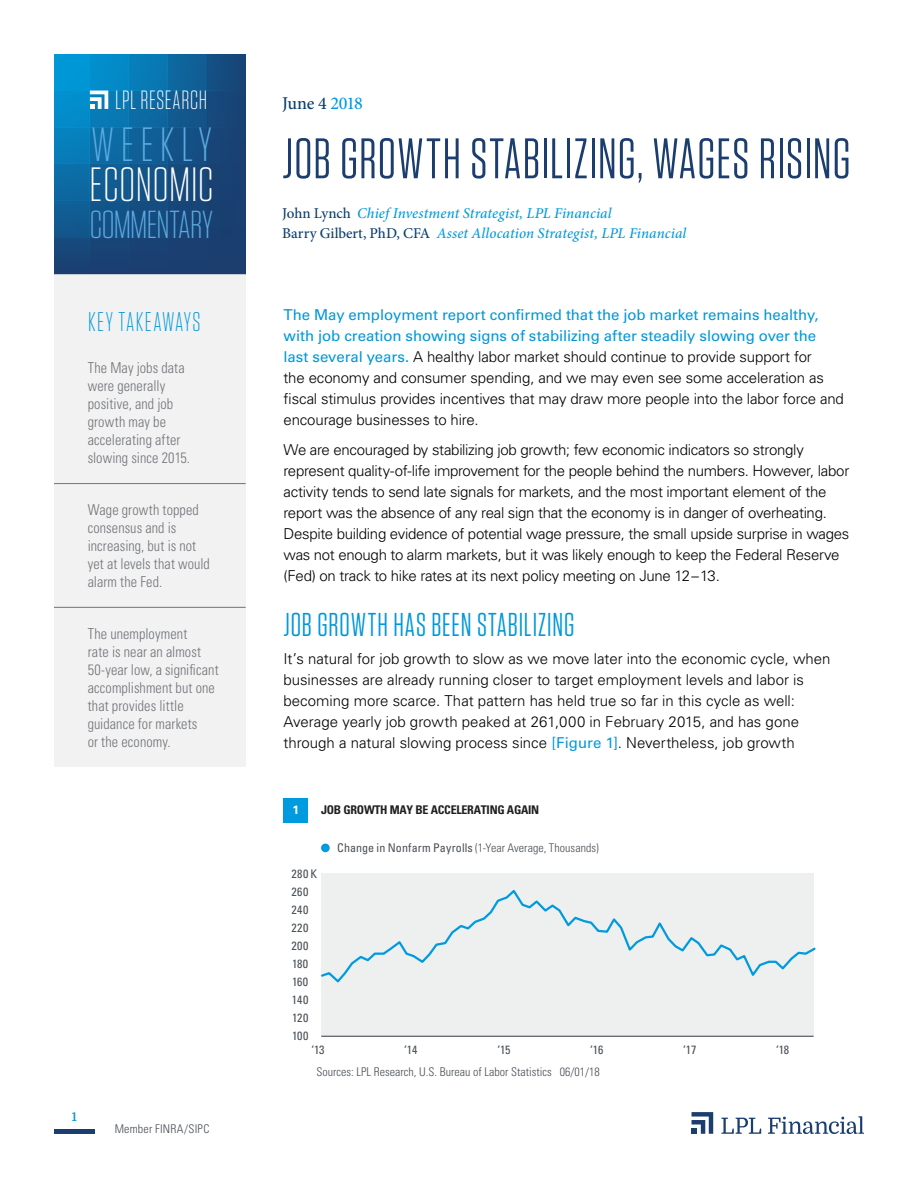
<style>
.page{position:relative;width:918px;height:1188px;background:#fff}
.page>*{position:absolute;margin:0;border:0;box-sizing:border-box;transform-origin:0 0}
.t1{font:57px "Tungsten Narrow";letter-spacing:.02em;color:#1b3e6f}
.t2{font:300 48px "Tungsten Narrow";letter-spacing:.015em;color:#fff;scale:1.04 1}
.t3{font:300 48px "Tungsten Narrow";letter-spacing:.135em;color:#5cabe2;scale:1.04 1}
.t4{font:300 39px "Tungsten Narrow";letter-spacing:-.015em;color:#5cabe2;scale:1.04 1}
.t5{font:33px "Tungsten Narrow";letter-spacing:.03em;color:#0098d8}
.t6{font:300 27px "Tungsten Narrow";letter-spacing:.055em;color:#0098d8}
.t7{font:300 26.25px "Tungsten Narrow";letter-spacing:.025em;color:#fff}
.t8{font:500 18px "Minion Pro";letter-spacing:-.03em;color:#0a3f72}
.t9{font:300 15px/21px "Univers LT Std";letter-spacing:-.015em;color:#000}
.t10{font:300 condensed 15px/18px "Univers LT Std";letter-spacing:.005em;color:#4b4f54;scale:.95 1}
.t11{font:italic 500 15px/19.5px "Minion Pro";letter-spacing:.005em;color:#009ade}
.t12{font:300 condensed 12px "Univers LT Std";color:#484f55}
.t13{font:condensed 12px/18px "Univers LT Std";letter-spacing:.03em;color:#484f55}
.t14{font:700 condensed 12px "Univers LT Std";letter-spacing:-.02em;color:#221f1f}
.t15{font:700 12px "Domine";color:#0098d8}
.t16{font:700 12px "Univers LT Std";color:#fff}
.s1{color:#009ade}
.s2{font-style:normal;color:#0a3f72}
.s3{font-weight:400;color:#0098d8}
.s4{font-weight:400;color:#009ade}
.s5{font-weight:400}
</style>
<div class="page">
<hr style="left:54px;top:1130px;width:40px;height:4px;background:#1b3e6f">
<svg style="left:90px;top:54px;width:39px;height:220px;background:#0d6ca5"></svg>
<div style="left:209px;top:54px;width:37px;height:220px;background:#184476"></div>
<svg style="left:168px;top:54px;width:38px;height:220px;background:#135387"></svg>
<svg style="left:129px;top:54px;width:39px;height:220px;background:#0f6198"></svg>
<svg style="left:54px;top:54px;width:36px;height:220px;background:#0878b3"></svg>
<div style="left:54px;top:164px;width:192px;height:36px;background:linear-gradient(to right,#0c6ca5,#1b3b6c)"></div>
<div style="left:54px;top:200px;width:192px;height:38px;background:linear-gradient(to right,#105c92,#1a3b6c)"></div>
<div style="left:54px;top:127px;width:192px;height:37px;background:linear-gradient(to right,#0582be,#1b3c6d)"></div>
<svg style="left:90px;top:91px;width:18px;height:18px"></svg>
<svg style="left:692px;top:1112px;width:21px;height:22px"></svg>
<svg style="left:721px;top:1118px;width:40px;height:16px"></svg>
<svg style="left:768px;top:1116px;width:96px;height:18px"></svg>
<div style="left:54px;top:275px;width:192px;height:492px;background:#efeff0"></div>
<hr style="left:54px;top:483px;width:192px;height:1px;background:#4b4f54">
<hr style="left:54px;top:607px;width:192px;height:1px;background:#4b4f54">
<div style="left:321px;top:873px;width:493px;height:163px;background:#eeefef"></div>
<div style="left:321px;top:844px;width:9px;height:8px;background:#009ade;border-radius:50%"></div>
<hr style="left:321px;top:1036px;width:493px;height:1px;background:#484f55">
<div style="left:284px;top:798px;width:24px;height:25px;background:#009ade"></div>
<svg style="left:321px;top:890px;width:495px;height:93px"></svg>
<h3 class="t7" style="left:115px;top:87px;width:93px">LPL RESEARCH</h3>
<h2 class="t3" style="left:91px;top:121px;width:117px">WEEKLY</h2>
<h2 class="t2" style="left:90px;top:161px;width:121px">ECONOMIC</h2>
<h3 class="t4" style="left:90px;top:205px;width:120px">COMMENTARY</h3>
<h3 class="t6" style="left:88px;top:308px;width:114px">KEY TAKEAWAYS</h3>
<p class="t10" style="left:88px;top:359px;width:109px">The May jobs data were generally positive, and job growth may be accelerating after slowing since 2015.</p>
<p class="t10" style="left:88px;top:501px;width:130px">Wage growth topped consensus and is increasing, but is not yet at levels that would alarm the Fed.</p>
<p class="t10" style="left:88px;top:624px;width:139px">The unemployment<br>rate is near an almost<br>50-year low, a significant accomplishment but one that provides little guidance for markets<br>or the economy.</p>
<p class="t15" style="left:72px;top:1110px;width:6px">1</p>
<p class="t12" style="left:115px;top:1122px;width:96px">Member FINRA/SIPC</p>
<p class="t8" style="left:282px;top:91px;width:82px">June 4 <span class="s1">2018</span></p>
<h1 class="t1" style="left:282px;top:130px;width:570px">JOB GROWTH STABILIZING, WAGES RISING</h1>
<p class="t11" style="left:282px;top:204px;width:406px"><span class="s2">John Lynch</span> Chief Investment Strategist, LPL Financial<br><span class="s2">Barry Gilbert, PhD, CFA</span> Asset Allocation Strategist, LPL Financial</p>
<p class="t9" style="left:284px;top:304px;width:562px"><span class="s3">The May employment report confirmed that the job market remains healthy, with job creation showing signs of stabilizing after steadily slowing over the last several years.</span> A healthy labor market should continue to provide support for<br>the economy and consumer spending, and we may even see some acceleration as fiscal stimulus provides incentives that may draw more people into the labor force and encourage businesses to hire.</p>
<p class="t9" style="left:284px;top:439px;width:567px">We are encouraged by stabilizing job growth; few economic indicators so strongly represent quality-of-life improvement for the people behind the numbers. However, labor activity tends to send late signals for markets, and the most important element of the report was the absence of any real sign that the economy is in danger of overheating.<br>Despite building evidence of potential wage pressure, the small upside surprise in wages was not enough to alarm markets, but it was likely enough to keep the Federal Reserve (Fed) on track to hike rates at its next policy meeting on June 12–13.</p>
<h3 class="t5" style="left:284px;top:609px;width:292px">JOB GROWTH HAS BEEN STABILIZING</h3>
<p class="t9" style="left:284px;top:648px;width:549px">It’s natural for job growth to slow as we move later into the economic cycle, when businesses are already running closer to target employment levels and labor is becoming more scarce. That pattern has held true so far in this cycle as well:<br>Average yearly job growth peaked at 261,000 in February 2015, and has gone through a natural slowing process since <span class="s4">[Figure 1]</span>. Nevertheless, job growth</p>
<p class="t16" style="left:292px;top:803px;width:8px">1</p>
<p class="t14" style="left:321px;top:802px;width:220px">JOB GROWTH MAY BE ACCELERATING AGAIN</p>
<p class="t13" style="left:292px;top:865px;width:27px">280K<br>260<br>240<br>220<br>200<br>180<br>160<br>140<br>120<br>100</p>
<p class="t12" style="left:337px;top:841px;width:263px"><span class="s5">Change in Nonfarm Payrolls</span> (1-Year Average, Thousands)</p>
<p class="t13" style="left:311px;top:1041px;width:15px">‘13</p>
<p class="t13" style="left:404px;top:1041px;width:15px">‘14</p>
<p class="t13" style="left:497px;top:1041px;width:15px">‘15</p>
<p class="t13" style="left:590px;top:1041px;width:15px">‘16</p>
<p class="t13" style="left:683px;top:1041px;width:15px">‘17</p>
<p class="t13" style="left:776px;top:1041px;width:15px">‘18</p>
<p class="t12" style="left:317px;top:1065px;width:285px">Sources: LPL Research, U.S. Bureau of Labor Statistics 06/01/18</p>
</div>
